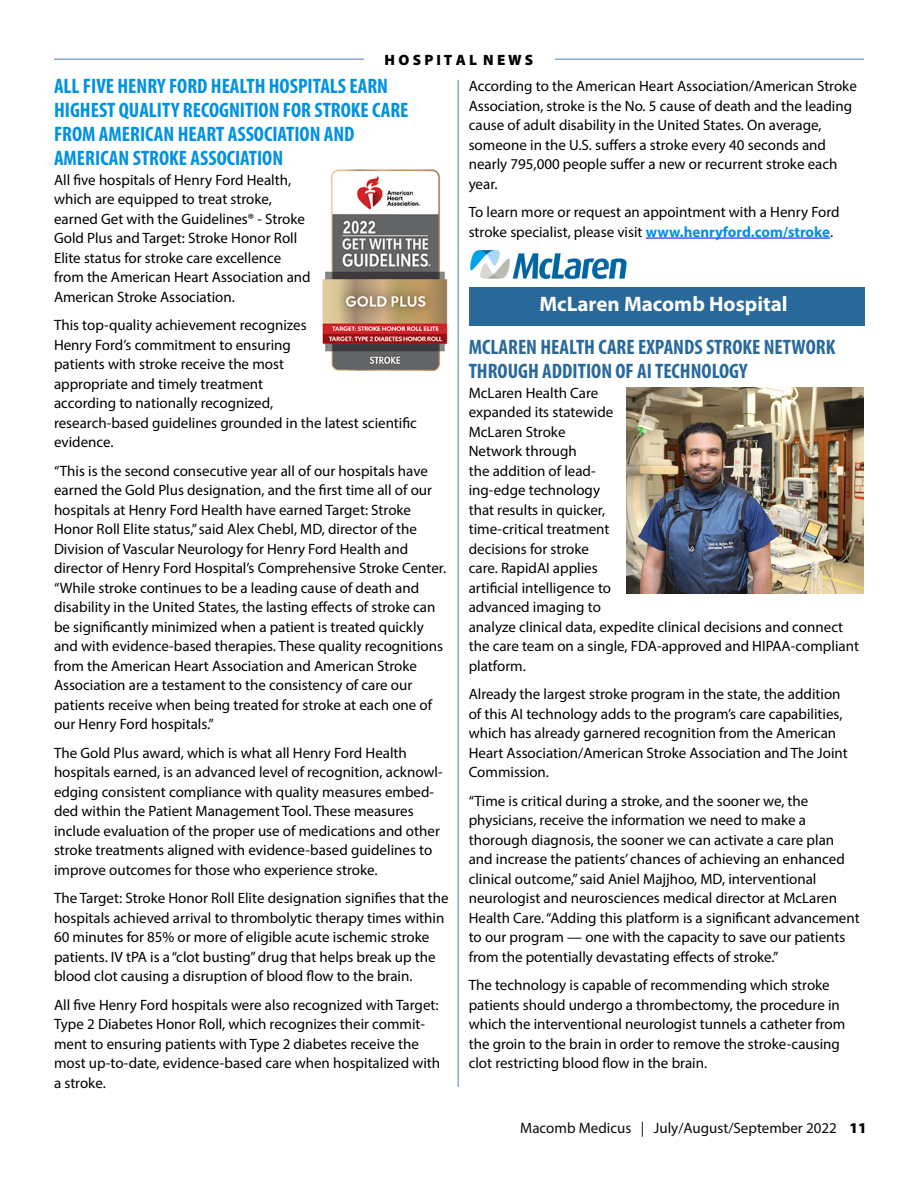
<style>
.page{position:relative;width:918px;height:1188px;background:#fff}
.page>*{position:absolute;margin:0;border:0;box-sizing:border-box;transform-origin:0 0}
.t1{font:700 condensed 21px/24px "Myriad Pro";color:#0091e1}
.t2{font:700 condensed 21px/24px "Myriad Pro";color:#29699a}
.t3{font:700 21px "Myriad Pro";color:#fff}
.t4{font:15px/19.5px "Myriad Pro";color:#000}
.t5{font:15px "Myriad Pro";color:#0b0a0b}
.t6{font:900 15px "Myriad Pro";color:#000}
.s1{font-weight:700;color:#0091e1}
.s2{font-weight:900;color:#000}
</style>
<div class="page">
<hr style="left:54px;top:58px;width:810px;height:2px;background:#89a7c8">
<div style="left:364px;top:55px;width:191px;height:21px;background:#fff"></div>
<div style="left:469px;top:287px;width:396px;height:38px;background:#29699a"></div>
<img style="left:470px;top:250px;width:157px;height:30px">
<hr style="left:458px;top:80px;width:1px;height:1007px;background:#89a7c8">
<hr style="left:646px;top:238px;width:184px;height:1px;background:#00f">
<img style="left:627px;top:387px;width:237px;height:206px">
<img style="left:322px;top:164px;width:136px;height:234px">
<p class="t6" style="left:385px;top:50px;width:150px">H O S P I T A L N E W S</p>
<p class="t1" style="left:54px;top:74px;width:336px">ALL FIVE HENRY FORD HEALTH HOSPITALS EARN</p>
<p class="t1" style="left:54px;top:98px;width:356px">HIGHEST QUALITY RECOGNITION FOR STROKE CARE<br>FROM AMERICAN HEART ASSOCIATION AND<br>AMERICAN STROKE ASSOCIATION</p>
<p class="t4" style="left:54px;top:170px;width:258px">All five hospitals of Henry Ford Health, which are equipped to treat stroke, earned Get with the Guidelines® - Stroke Gold Plus and Target: Stroke Honor Roll Elite status for stroke care excellence from the American Heart Association and American Stroke Association.</p>
<p class="t4" style="left:54px;top:315px;width:254px">This top-quality achievement recognizes<br>Henry Ford’s commitment to ensuring patients with stroke receive the most</p>
<p class="t4" style="left:54px;top:374px;width:365px">appropriate and timely treatment<br>according to nationally recognized,<br>research-based guidelines grounded in the latest scientific evidence.</p>
<p class="t4" style="left:54px;top:461px;width:380px">“This is the second consecutive year all of our hospitals have earned the Gold Plus designation, and the first time all of our hospitals at Henry Ford Health have earned Target: Stroke</p>
<p class="t4" style="left:54px;top:519px;width:365px">Honor Roll Elite status,” said Alex Chebl, MD, director of the</p>
<p class="t4" style="left:54px;top:539px;width:394px">Division of Vascular Neurology for Henry Ford Health and director of Henry Ford Hospital’s Comprehensive Stroke Center. “While stroke continues to be a leading cause of death and</p>
<p class="t4" style="left:54px;top:597px;width:391px">disability in the United States, the lasting effects of stroke can be significantly minimized when a patient is treated quickly and with evidence-based therapies. These quality recognitions from the American Heart Association and American Stroke Association are a testament to the consistency of care our</p>
<p class="t4" style="left:54px;top:695px;width:380px">patients receive when being treated for stroke at each one of our Henry Ford hospitals.”</p>
<p class="t4" style="left:54px;top:743px;width:354px">The Gold Plus award, which is what all Henry Ford Health</p>
<p class="t4" style="left:54px;top:762px;width:390px">hospitals earned, is an advanced level of recognition, acknowl&shy;edging consistent compliance with quality measures embed&shy;ded within the Patient Management Tool. These measures include evaluation of the proper use of medications and other stroke treatments aligned with evidence-based guidelines to improve outcomes for those who experience stroke.</p>
<p class="t4" style="left:54px;top:888px;width:396px">The Target: Stroke Honor Roll Elite designation signifies that the hospitals achieved arrival to thrombolytic therapy times within 60 minutes for 85% or more of eligible acute ischemic stroke patients. IV tPA is a “clot busting” drug that helps break up the blood clot causing a disruption of blood flow to the brain.</p>
<p class="t4" style="left:54px;top:995px;width:388px">All five Henry Ford hospitals were also recognized with Target:<br>Type 2 Diabetes Honor Roll, which recognizes their commit&shy;ment to ensuring patients with Type 2 diabetes receive the most up-to-date, evidence-based care when hospitalized with a stroke.</p>
<p class="t4" style="left:469px;top:76px;width:390px">According to the American Heart Association/American Stroke<br>Association, stroke is the No. 5 cause of death and the leading cause of adult disability in the United States. On average,</p>
<p class="t4" style="left:469px;top:135px;width:359px">someone in the U.S. suffers a stroke every 40 seconds and</p>
<p class="t4" style="left:469px;top:154px;width:370px">nearly 795,000 people suffer a new or recurrent stroke each year.</p>
<p class="t4" style="left:469px;top:202px;width:372px">To learn more or request an appointment with a Henry Ford stroke specialist, please visit <span class="s1">www.henryford.com/stroke</span>.</p>
<p class="t3" style="left:539px;top:290px;width:250px">McLaren Macomb Hospital</p>
<p class="t2" style="left:469px;top:335px;width:368px">MCLAREN HEALTH CARE EXPANDS STROKE NETWORK<br>THROUGH ADDITION OF AI TECHNOLOGY</p>
<p class="t4" style="left:469px;top:383px;width:146px">McLaren Health Care expanded its statewide<br>McLaren Stroke</p>
<p class="t4" style="left:469px;top:441px;width:392px">Network through<br>the addition of lead-<br>ing-edge technology<br>that results in quicker,<br>time-critical treatment<br>decisions for stroke<br>care. RapidAI applies<br>artificial intelligence to<br>advanced imaging to<br>analyze clinical data, expedite clinical decisions and connect the care team on a single, FDA-approved and HIPAA-compliant platform.</p>
<p class="t4" style="left:469px;top:684px;width:381px">Already the largest stroke program in the state, the addition of this AI technology adds to the program’s care capabilities, which has already garnered recognition from the American Heart Association/American Stroke Association and The Joint Commission.</p>
<p class="t4" style="left:469px;top:791px;width:341px">“Time is critical during a stroke, and the sooner we, the</p>
<p class="t4" style="left:469px;top:810px;width:339px">physicians, receive the information we need to make a</p>
<p class="t4" style="left:469px;top:830px;width:367px">thorough diagnosis, the sooner we can activate a care plan</p>
<p class="t4" style="left:469px;top:849px;width:378px">and increase the patients’ chances of achieving an enhanced clinical outcome,” said Aniel Majjhoo, MD, interventional</p>
<p class="t4" style="left:469px;top:888px;width:392px">neurologist and neurosciences medical director at McLaren Health Care. “Adding this platform is a significant advancement to our program — one with the capacity to save our patients from the potentially devastating effects of stroke.”</p>
<p class="t4" style="left:469px;top:975px;width:378px">The technology is capable of recommending which stroke patients should undergo a thrombectomy, the procedure in which the interventional neurologist tunnels a catheter from the groin to the brain in order to remove the stroke-causing clot restricting blood flow in the brain.</p>
<p class="t5" style="left:520px;top:1119px;width:348px">Macomb Medicus | July/August/September 2022 <span class="s2">11</span></p>
</div>
